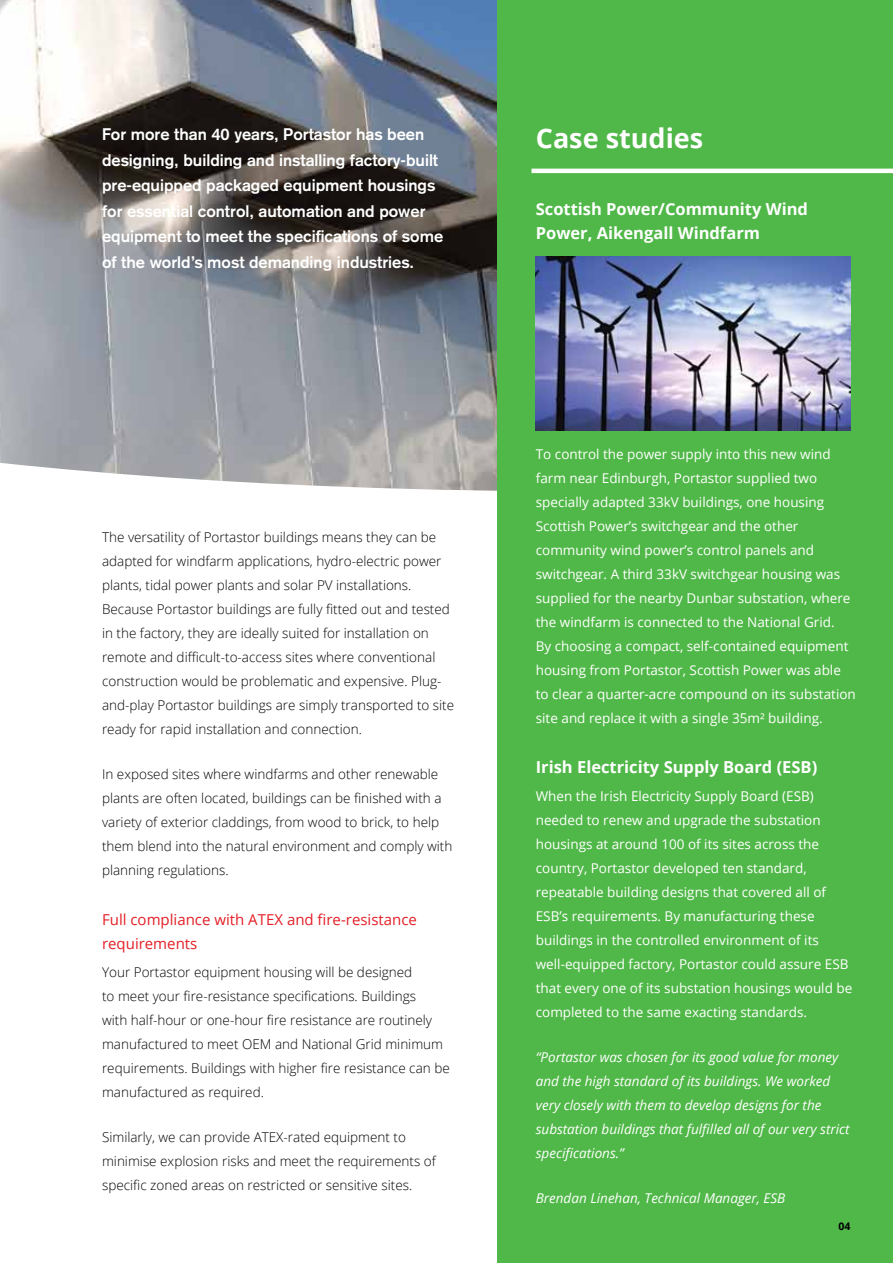
<style>
.page{position:relative;width:893px;height:1263px;background:#fff}
.page>*{position:absolute;margin:0;border:0;box-sizing:border-box;transform-origin:0 0}
.t1{font:700 27px "Open Sans";color:#fff}
.t2{font:700 16.5px/25.5px "Akzidenz Grotesk";color:#fff}
.t3{font:700 16.5px/24px "Open Sans";color:#fff}
.t4{font:15px/24px "Open Sans";color:#e31f27}
.t5{font:300 13.5px/24px "Open Sans";color:#000}
.t6{font:13.5px/24px "Open Sans";color:#fff}
.t7{font:italic 13.5px/24px "Open Sans";color:#fff}
.t8{font:700 10.5px "Open Sans";color:#000}
</style>
<div class="page">
<img style="left:0;top:0;width:497px;height:491px">
<div style="left:497px;top:0;width:396px;height:1263px;background:#50b848"></div>
<hr style="left:531px;top:169px;width:362px;height:4px;background:#fff">
<img style="left:536px;top:256px;width:314px;height:175px">
<p class="t2" style="left:102px;top:122px;width:343px">For more than 40 years, Portastor has been designing, building and installing factory-built pre-equipped packaged equipment housings for essential control, automation and power equipment to meet the specifications of some of the world’s most demanding industries.</p>
<p class="t5" style="left:102px;top:525px;width:354px">The versatility of Portastor buildings means they can be adapted for windfarm applications, hydro-electric power plants, tidal power plants and solar PV installations.<br>Because Portastor buildings are fully fitted out and tested in the factory, they are ideally suited for installation on remote and difficult-to-access sites where conventional construction would be problematic and expensive. Plug&shy;and-play Portastor buildings are simply transported to site ready for rapid installation and connection.</p>
<p class="t5" style="left:102px;top:762px;width:352px">In exposed sites where windfarms and other renewable plants are often located, buildings can be finished with a variety of exterior claddings, from wood to brick, to help them blend into the natural environment and comply with planning regulations.</p>
<p class="t4" style="left:102px;top:907px;width:316px">Full compliance with ATEX and fire-resistance requirements</p>
<p class="t5" style="left:102px;top:960px;width:349px">Your Portastor equipment housing will be designed<br>to meet your fire-resistance specifications. Buildings<br>with half-hour or one-hour fire resistance are routinely manufactured to meet OEM and National Grid minimum requirements. Buildings with higher fire resistance can be manufactured as required.</p>
<p class="t5" style="left:102px;top:1125px;width:335px">Similarly, we can provide ATEX-rated equipment to minimise explosion risks and meet the requirements of specific zoned areas on restricted or sensitive sites.</p>
<h1 class="t1" style="left:536px;top:119px;width:169px">Case studies</h1>
<p class="t3" style="left:536px;top:196px;width:274px">Scottish Power/Community Wind<br>Power, Aikengall Windfarm</p>
<p class="t6" style="left:536px;top:442px;width:322px">To control the power supply into this new wind farm near Edinburgh, Portastor supplied two specially adapted 33kV buildings, one housing Scottish Power’s switchgear and the other community wind power’s control panels and switchgear. A third 33kV switchgear housing was supplied for the nearby Dunbar substation, where the windfarm is connected to the National Grid.<br>By choosing a compact, self-contained equipment housing from Portastor, Scottish Power was able to clear a quarter-acre compound on its substation site and replace it with a single 35m² building.</p>
<p class="t3" style="left:536px;top:754px;width:283px">Irish Electricity Supply Board (ESB)</p>
<p class="t6" style="left:536px;top:784px;width:318px">When the Irish Electricity Supply Board (ESB) needed to renew and upgrade the substation housings at around 100 of its sites across the country, Portastor developed ten standard, repeatable building designs that covered all of ESB’s requirements. By manufacturing these buildings in the controlled environment of its well-equipped factory, Portastor could assure ESB that every one of its substation housings would be completed to the same exacting standards.</p>
<p class="t7" style="left:536px;top:1045px;width:315px">“Portastor was chosen for its good value for money and the high standard of its buildings. We worked very closely with them to develop designs for the substation buildings that fulfilled all of our very strict specifications.”</p>
<p class="t7" style="left:536px;top:1186px;width:251px">Brendan Linehan, Technical Manager, ESB</p>
<p class="t8" style="left:838px;top:1218px;width:13px">04</p>
</div>
